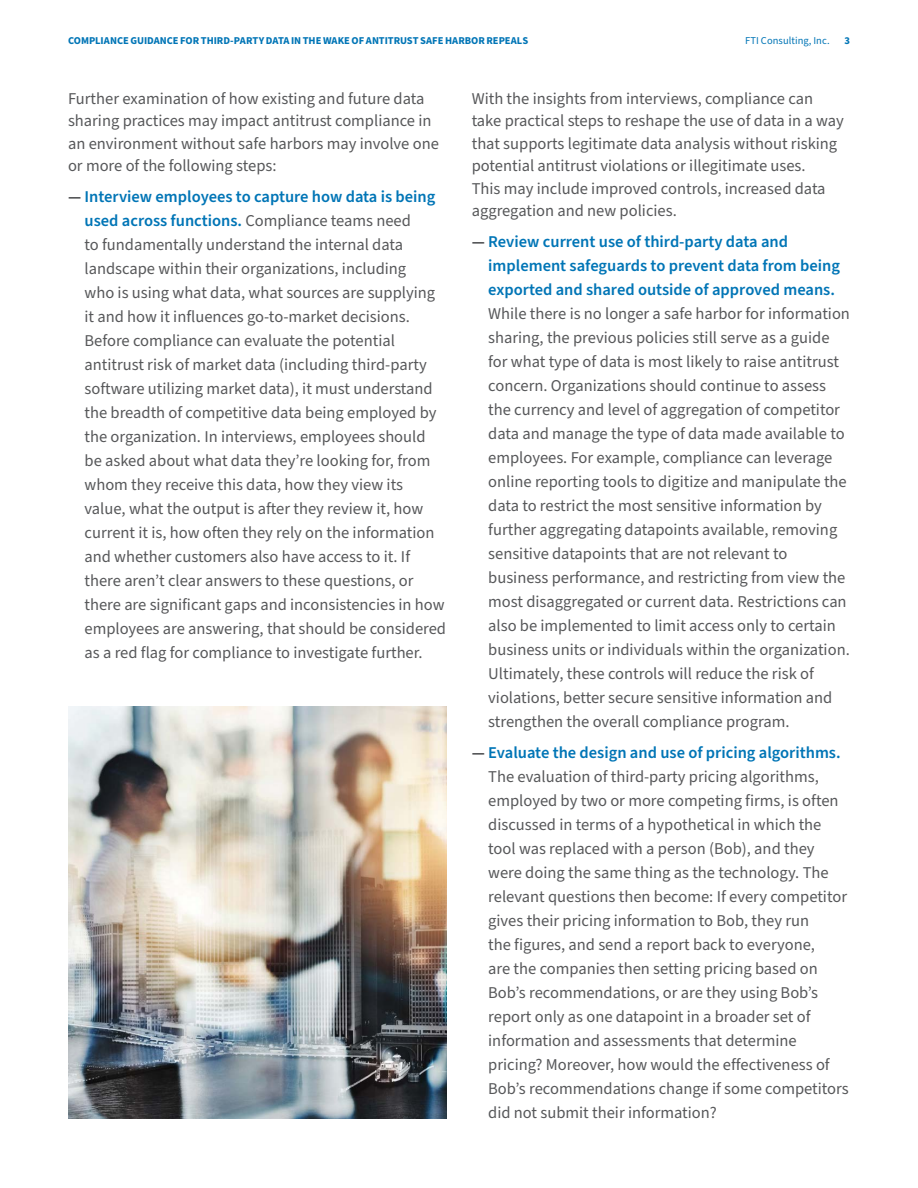
<style>
.page{position:relative;width:918px;height:1188px;background:#fff}
.page>*{position:absolute;margin:0;border:0;box-sizing:border-box;transform-origin:0 0}
.Body_Copy{font:16.5px/24px "Source Sans Pro";color:#57585a}
.t1{font:700 10.5px "Source Sans Pro";color:#0075b6}
.t2{font:10.5px "Source Sans Pro";letter-spacing:.005em;color:#0075b6}
.s1{font-weight:700}
.s2{font-weight:600;color:#0075b6}
</style>
<div class="page">
<img style="left:68px;top:707px;width:378px;height:412px">
<p class="t1" style="left:68px;top:33px;width:462px">COMPLIANCE GUIDANCE FOR THIRD-PARTY DATA IN THE WAKE OF ANTITRUST SAFE HARBOR REPEALS</p>
<p class="t2" style="left:745px;top:34px;width:86px">FTI Consulting, Inc.</p>
<p class="t1" style="left:844px;top:33px;width:7px">3</p>
<p class="Body_Copy" style="left:68px;top:88px;width:372px;line-height:22.5px">Further examination of how existing and future data sharing practices may impact antitrust compliance in an environment without safe harbors may involve one or more of the following steps:</p>
<p class="Body_Copy" style="left:85px;top:185px;width:363px;text-indent:-16px"><span class="s1">—</span> <span class="s2">Interview employees to capture how data is being used across functions.</span> Compliance teams need<br>to fundamentally understand the internal data landscape within their organizations, including<br>who is using what data, what sources are supplying it and how it influences go-to-market decisions.<br>Before compliance can evaluate the potential antitrust risk of market data (including third-party software utilizing market data), it must understand the breadth of competitive data being employed by the organization. In interviews, employees should be asked about what data they’re looking for, from whom they receive this data, how they view its value, what the output is after they review it, how current it is, how often they rely on the information and whether customers also have access to it. If there aren’t clear answers to these questions, or there are significant gaps and inconsistencies in how employees are answering, that should be considered as a red flag for compliance to investigate further.</p>
<p class="Body_Copy" style="left:472px;top:88px;width:373px;line-height:22.5px">With the insights from interviews, compliance can take practical steps to reshape the use of data in a way that supports legitimate data analysis without risking potential antitrust violations or illegitimate uses.<br>This may include improved controls, increased data aggregation and new policies.</p>
<p class="Body_Copy" style="left:488px;top:230px;width:363px;text-indent:-16px"><span class="s1">—</span> <span class="s2">Review current use of third-party data and implement safeguards to prevent data from being exported and shared outside of approved means.<br></span>While there is no longer a safe harbor for information sharing, the previous policies still serve as a guide for what type of data is most likely to raise antitrust concern. Organizations should continue to assess the currency and level of aggregation of competitor data and manage the type of data made available to employees. For example, compliance can leverage online reporting tools to digitize and manipulate the data to restrict the most sensitive information by further aggregating datapoints available, removing sensitive datapoints that are not relevant to business performance, and restricting from view the most disaggregated or current data. Restrictions can also be implemented to limit access only to certain business units or individuals within the organization.<br>Ultimately, these controls will reduce the risk of violations, better secure sensitive information and strengthen the overall compliance program.</p>
<p class="Body_Copy" style="left:488px;top:741px;width:362px;text-indent:-16px"><span class="s1">—</span> <span class="s2">Evaluate the design and use of pricing algorithms.<br></span>The evaluation of third-party pricing algorithms, employed by two or more competing firms, is often discussed in terms of a hypothetical in which the tool was replaced with a person (Bob), and they were doing the same thing as the technology. The relevant questions then become: If every competitor gives their pricing information to Bob, they run<br>the figures, and send a report back to everyone,<br>are the companies then setting pricing based on Bob’s recommendations, or are they using Bob’s report only as one datapoint in a broader set of information and assessments that determine pricing? Moreover, how would the effectiveness of Bob’s recommendations change if some competitors did not submit their information?</p>
</div>
